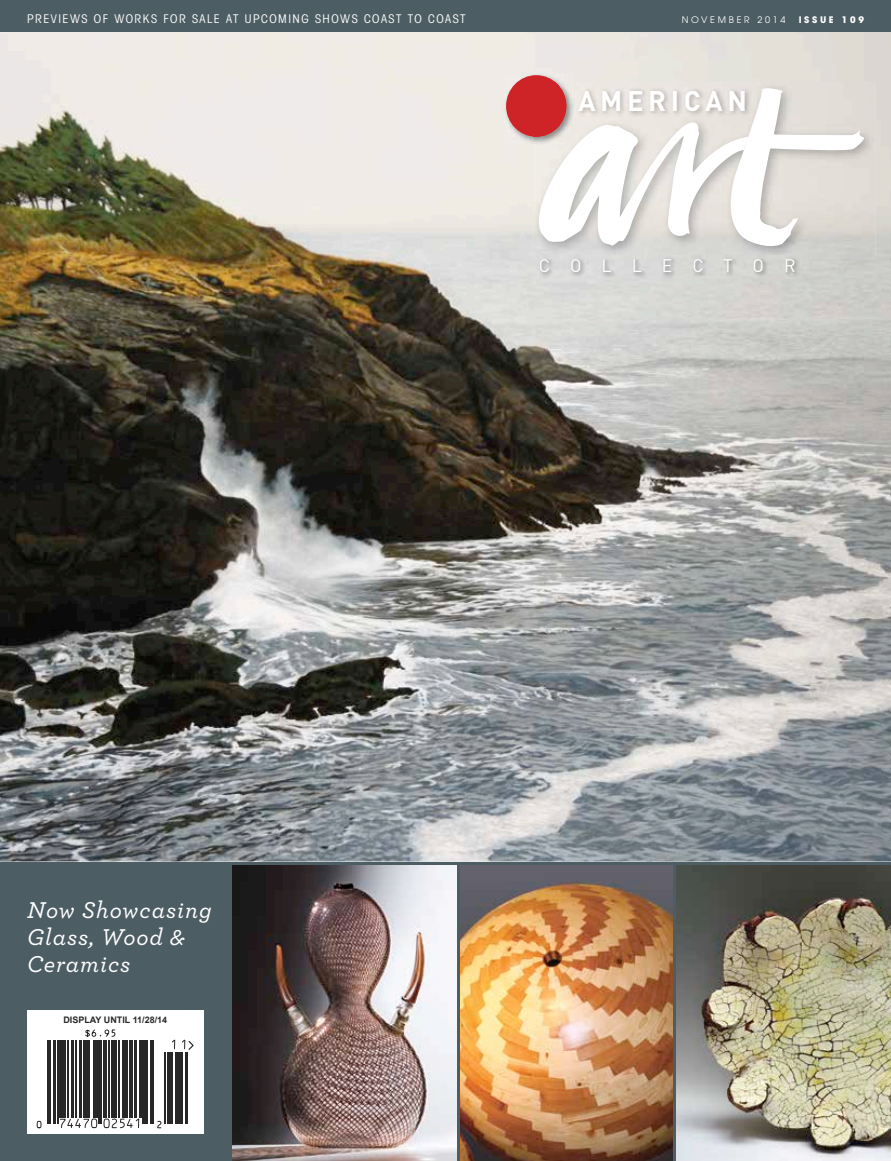
<style>
.page{position:relative;width:891px;height:1161px;background:#fff}
.page>*{position:absolute;margin:0;border:0;box-sizing:border-box;transform-origin:0 0}
.t1{font:700 28.05px "DIN";letter-spacing:.165em;color:#fff}
.t2{font:italic 500 24px/27px "Archer";letter-spacing:.04em;color:#fff}
.t3{font:18px "DIN";letter-spacing:1.14em;color:#fff}
.t4{font:condensed 12px "Avant Garde";letter-spacing:.125em;color:#fff}
.t5{font:700 9px "Arial";color:#272727}
.t6{font:9px "Avant Garde";letter-spacing:.3em;color:#fff}
.t7{font:700 9px "Avant Garde";letter-spacing:.3em;color:#fff}
</style>
<div class="page">
<div style="left:0;top:549px;width:891px;height:612px;background:#4d5d64"></div>
<img style="left:0;top:32px;width:891px;height:830px">
<img style="left:233px;top:866px;width:223px;height:295px">
<img style="left:460px;top:866px;width:213px;height:295px">
<img style="left:677px;top:866px;width:214px;height:295px">
<div style="left:27px;top:1011px;width:177px;height:123px;background:#fff"></div>
<svg style="left:38px;top:1040px;width:150px;height:84px"></svg>
<hr style="left:47px;top:1040px;width:1px;height:83px;background:#272727">
<hr style="left:49px;top:1040px;width:1px;height:83px;background:#272727">
<hr style="left:54px;top:1040px;width:2px;height:83px;background:#272727">
<hr style="left:57px;top:1040px;width:1px;height:83px;background:#272727">
<hr style="left:59px;top:1040px;width:4px;height:78px;background:#272727">
<hr style="left:64px;top:1040px;width:2px;height:78px;background:#272727">
<hr style="left:67px;top:1040px;width:1px;height:78px;background:#272727">
<hr style="left:72px;top:1040px;width:2px;height:78px;background:#272727">
<hr style="left:75px;top:1040px;width:1px;height:78px;background:#272727">
<hr style="left:80px;top:1040px;width:2px;height:78px;background:#272727">
<hr style="left:83px;top:1040px;width:3px;height:78px;background:#272727">
<hr style="left:87px;top:1040px;width:3px;height:78px;background:#272727">
<hr style="left:93px;top:1040px;width:2px;height:78px;background:#272727">
<hr style="left:96px;top:1040px;width:1px;height:78px;background:#272727">
<hr style="left:99px;top:1040px;width:1px;height:83px;background:#272727">
<hr style="left:101px;top:1040px;width:1px;height:83px;background:#272727">
<hr style="left:103px;top:1040px;width:3px;height:78px;background:#272727">
<hr style="left:109px;top:1040px;width:1px;height:78px;background:#272727">
<hr style="left:111px;top:1040px;width:2px;height:78px;background:#272727">
<hr style="left:114px;top:1040px;width:3px;height:78px;background:#272727">
<hr style="left:119px;top:1040px;width:1px;height:78px;background:#272727">
<hr style="left:122px;top:1040px;width:4px;height:78px;background:#272727">
<hr style="left:127px;top:1040px;width:1px;height:78px;background:#272727">
<hr style="left:129px;top:1040px;width:3px;height:78px;background:#272727">
<hr style="left:135px;top:1040px;width:2px;height:78px;background:#272727">
<hr style="left:139px;top:1040px;width:2px;height:78px;background:#272727">
<hr style="left:143px;top:1040px;width:2px;height:83px;background:#272727">
<hr style="left:146px;top:1040px;width:2px;height:83px;background:#272727">
<hr style="left:150px;top:1040px;width:1px;height:83px;background:#272727">
<hr style="left:153px;top:1040px;width:1px;height:83px;background:#272727">
<hr style="left:165px;top:1052px;width:1px;height:71px;background:#272727">
<hr style="left:167px;top:1052px;width:2px;height:71px;background:#272727">
<hr style="left:171px;top:1052px;width:2px;height:71px;background:#272727">
<hr style="left:175px;top:1052px;width:2px;height:71px;background:#272727">
<hr style="left:178px;top:1052px;width:1px;height:71px;background:#272727">
<hr style="left:181px;top:1052px;width:2px;height:71px;background:#272727">
<hr style="left:185px;top:1052px;width:2px;height:71px;background:#272727">
<svg style="left:36px;top:1121px;width:6px;height:8px"></svg>
<svg style="left:59px;top:1118px;width:81px;height:11px"></svg>
<svg style="left:157px;top:1121px;width:5px;height:8px"></svg>
<svg style="left:85px;top:1029px;width:31px;height:8px"></svg>
<svg style="left:171px;top:1039px;width:23px;height:12px"></svg>
<div style="left:0;top:0;width:891px;height:32px;background:#4d5d64"></div>
<img style="left:504px;top:73px;width:70px;height:71px">
<div style="left:506px;top:75px;width:61px;height:62px;background:#ce2327;border-radius:50%"></div>
<img style="left:532px;top:82px;width:344px;height:176px">
<img style="left:532px;top:82px;width:42px;height:62px">
<img style="left:532px;top:82px;width:35px;height:55px">
<svg style="left:539px;top:88px;width:325px;height:158px"></svg>
<img style="left:576px;top:87px;width:175px;height:30px">
<img style="left:538px;top:256px;width:262px;height:22px">
<p class="t4" style="left:27px;top:12px;width:440px">PREVIEWS OF WORKS FOR SALE AT UPCOMING SHOWS COAST TO COAST</p>
<p class="t6" style="left:682px;top:15px;width:105px">NOVEMBER 2014</p>
<p class="t7" style="left:799px;top:14px;width:67px">ISSUE 109</p>
<h1 class="t1" style="left:578px;top:82px;width:170px">AMERICAN</h1>
<h2 class="t2" style="left:27px;top:895px;width:186px">Now Showcasing<br>Glass, Wood &amp;<br>Ceramics</h2>
<p class="t5" style="left:63px;top:1014px;width:105px">DISPLAY UNTIL 11/28/14</p>
<h3 class="t3" style="left:539px;top:254px;width:258px">COLLECTOR</h3>
</div>
